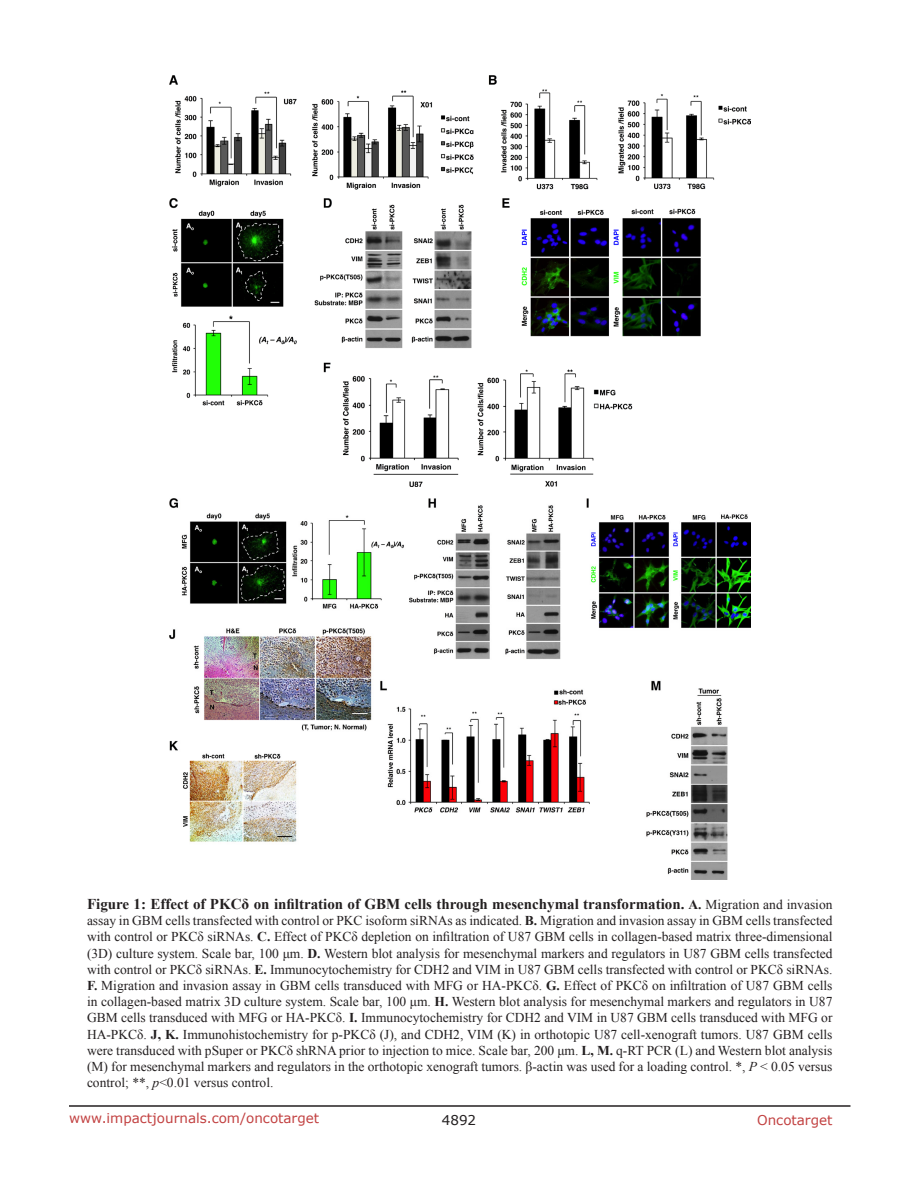
<style>
.page{position:relative;width:918px;height:1188px;background:#fff}
.page>*{position:absolute;margin:0;border:0;box-sizing:border-box;transform-origin:0 0}
.figuretext{font:700 15px "Times New Roman";color:#231f20}
.figuretext-2{font:13.5px/16.2px "Times New Roman";color:#231f20;text-align:justify}
.t1{font:13.5px "Verdana";color:#c24141}
.t2{font:13.5px "Verdana";color:#231f20}
.s1{font-size:13.5px}
.s2{font-weight:400;font-size:13.5px}
.s3{font-weight:700}
.s4{font-style:italic}
</style>
<div class="page">
<hr style="left:69px;top:1105px;width:781px;height:2px;background:#231f20">
<img style="left:169px;top:75px;width:581px;height:412px">
<img style="left:169px;top:498px;width:581px;height:381px">
<p class="figuretext" style="left:87px;top:894px;width:747px">Figure 1: Effect of PKCδ on infiltration of GBM cells through mesenchymal transformation. <span class="s1">A.</span> <span class="s2">Migration and invasion</span></p>
<p class="figuretext-2" style="left:87px;top:912px;width:747px">assay in GBM cells transfected with control or PKC isoform siRNAs as indicated. <span class="s3">B.</span> Migration and invasion assay in GBM cells transfected with control or PKCδ siRNAs. <span class="s3">C.</span> Effect of PKCδ depletion on infiltration of U87 GBM cells in collagen-based matrix three-dimensional (3D) culture system. Scale bar, 100 μm. <span class="s3">D.</span> Western blot analysis for mesenchymal markers and regulators in U87 GBM cells transfected with control or PKCδ siRNAs. <span class="s3">E.</span> Immunocytochemistry for CDH2 and VIM in U87 GBM cells transfected with control or PKCδ siRNAs.<br><span class="s3">F.</span> Migration and invasion assay in GBM cells transduced with MFG or HA-PKCδ. <span class="s3">G.</span> Effect of PKCδ on infiltration of U87 GBM cells in collagen-based matrix 3D culture system. Scale bar, 100 μm. <span class="s3">H.</span> Western blot analysis for mesenchymal markers and regulators in U87<br>GBM cells transduced with MFG or HA-PKCδ. <span class="s3">I.</span> Immunocytochemistry for CDH2 and VIM in U87 GBM cells transduced with MFG or HA-PKCδ. <span class="s3">J, K.</span> Immunohistochemistry for p-PKCδ (J), and CDH2, VIM (K) in orthotopic U87 cell-xenograft tumors. U87 GBM cells were transduced with pSuper or PKCδ shRNA prior to injection to mice. Scale bar, 200 μm. <span class="s3">L, M.</span> q-RT PCR (L) and Western blot analysis (M) for mesenchymal markers and regulators in the orthotopic xenograft tumors. β-actin was used for a loading control. *, <span class="s4">P</span> &lt; 0.05 versus control; **, <span class="s4">p</span>&lt;0.01 versus control.</p>
<p class="t1" style="left:69px;top:1109px;width:252px">www.impactjournals.com/oncotarget</p>
<p class="t2" style="left:442px;top:1111px;width:36px">4892</p>
<p class="t1" style="left:757px;top:1111px;width:77px">Oncotarget</p>
</div>
